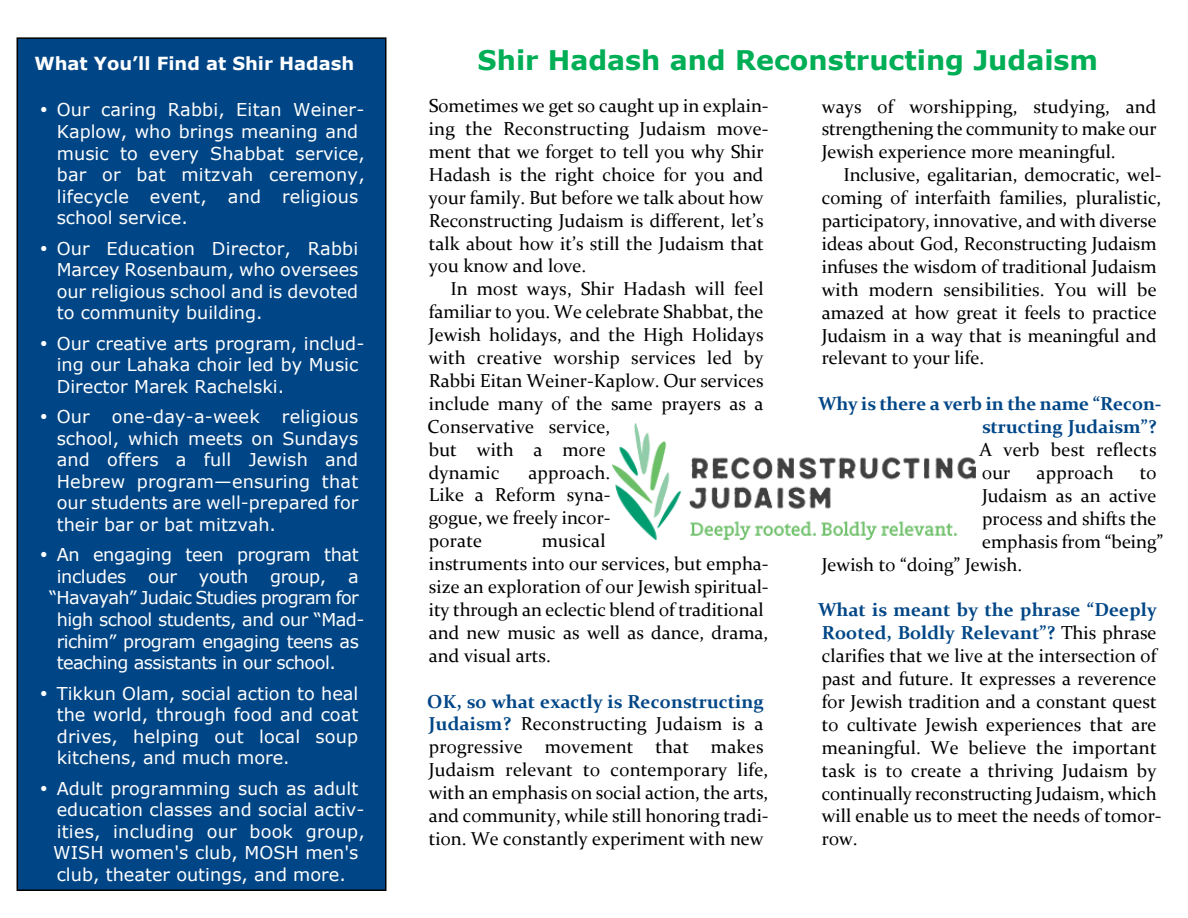
<style>
.page{position:relative;width:1188px;height:918px;background:#fff}
.page>*{position:absolute;margin:0;border:0;box-sizing:border-box;transform-origin:0 0}
.t1{font:700 27px "Verdana";color:#00ae56}
.t2{font:18.75px/23px "Constantia";color:#000}
.t3{font:700 18.75px/23px "Constantia";letter-spacing:-.005em;color:#004686;text-align:right}
.t4{font:700 18px "Verdana";color:#fff}
.t5{font:17.7px/21.5px "Verdana";color:#fff}
.t6{font:17.7px "Verdana";letter-spacing:-.03em;color:#fff}
.t7{font:17.7px "Verdana";letter-spacing:-.02em;color:#fff}
.t8{font:17.7px "Verdana";letter-spacing:-.04em;color:#fff}
.s1{font-weight:700;color:#004686}
</style>
<div class="page">
<div style="left:17px;top:37px;width:369px;height:854px;background:#004686;border:2px solid #000"></div>
<img style="left:612px;top:423px;width:363px;height:116px">
<p class="t4" style="left:34px;top:56px;width:321px">What You’ll Find at Shir Hadash</p>
<p class="t5" style="left:57px;top:101px;width:310px;text-indent:-17px">• Our caring Rabbi, Eitan Weiner-<br>Kaplow, who brings meaning and music to every Shabbat service, bar or bat mitzvah ceremony, lifecycle event, and religious school service.</p>
<p class="t5" style="left:57px;top:239px;width:303px;text-align:justify;text-indent:-17px">• Our Education Director, Rabbi Marcey Rosenbaum, who oversees our religious school and is devoted to community building.</p>
<p class="t5" style="left:57px;top:334px;width:309px;text-indent:-17px">• Our creative arts program, includ&shy;ing our Lahaka choir led by Music<br>Director Marek Rachelski.</p>
<p class="t5" style="left:57px;top:408px;width:303px;text-align:justify;text-indent:-17px">• Our one-day-a-week religious school, which meets on Sundays and offers a full Jewish and Hebrew program—ensuring that our students are well-prepared for their bar or bat mitzvah.</p>
<p class="t7" style="left:40px;top:548px;width:320px">• An engaging teen program that</p>
<p class="t7" style="left:57px;top:569px;width:304px">includes our youth group, a</p>
<p class="t8" style="left:49px;top:591px;width:311px">“Havayah” Judaic Studies program for</p>
<p class="t6" style="left:57px;top:612px;width:309px">high school students, and our “Mad-</p>
<p class="t6" style="left:57px;top:634px;width:304px">richim” program engaging teens as</p>
<p class="t6" style="left:57px;top:655px;width:281px">teaching assistants in our school.</p>
<p class="t5" style="left:57px;top:684px;width:303px;text-align:justify;text-indent:-17px">• Tikkun Olam, social action to heal the world, through food and coat drives, helping out local soup kitchens, and much more.</p>
<p class="t5" style="left:53px;top:779px;width:313px;text-indent:-13px">• Adult programming such as adult education classes and social activ&shy;ities, including our book group, WISH women's club, MOSH men's club, theater outings, and more.</p>
<h1 class="t1" style="left:478px;top:49px;width:622px">Shir Hadash and Reconstructing Judaism</h1>
<p class="t2" style="left:429px;top:96px;width:341px">Sometimes we get so caught up in explain&shy;ing the Reconstructing Judaism move&shy;ment that we forget to tell you why Shir Hadash is the right choice for you and your family. But before we talk about how Reconstructing Judaism is different, let’s talk about how it’s still the Judaism that you know and love.</p>
<p class="t2" style="left:428px;top:279px;width:338px;text-indent:23px">In most ways, Shir Hadash will feel familiar to you. We celebrate Shabbat, the<br>Jewish holidays, and the High Holidays with creative worship services led by<br>Rabbi Eitan Weiner-Kaplow. Our services include many of the same prayers as a<br>Conservative service,<br>but with a more<br>dynamic</p>
<p class="t2" style="left:822px;top:96px;width:336px;text-align:justify">ways of worshipping, studying, and strengthening the community to make our Jewish experience more meaningful.</p>
<p class="t2" style="left:822px;top:165px;width:341px;text-indent:22px">Inclusive, egalitarian, democratic, wel&shy;coming of interfaith families, pluralistic, participatory, innovative, and with diverse ideas about God, Reconstructing Judaism infuses the wisdom of traditional Judaism with modern sensibilities. You will be amazed at how great it feels to practice Judaism in a way that is meaningful and relevant to your life.</p>
<p class="t3" style="left:818px;top:394px;width:345px">Why is there a verb in the name “Recon&shy;structing Judaism”?</p>
<p class="t2" style="left:980px;top:440px;width:179px">A verb best reflects our</p>
<p class="t2" style="left:429px;top:462px;width:183px;text-align:justify;text-indent:100px">approach.<br>Like a Reform syna&shy;gogue, we freely incor&shy;porate</p>
<p class="t2" style="left:1037px;top:463px;width:79px">approach</p>
<p class="t2" style="left:1140px;top:463px;width:18px">to</p>
<p class="t2" style="left:982px;top:486px;width:176px">Judaism as an active</p>
<p class="t2" style="left:982px;top:509px;width:176px">process and shifts the</p>
<p class="t2" style="left:982px;top:531px;width:183px">emphasis from “being”</p>
<p class="t2" style="left:822px;top:554px;width:202px">Jewish to “doing” Jewish.</p>
<p class="t2" style="left:818px;top:600px;width:345px"><span class="s1">What is meant by the phrase “Deeply Rooted, Boldly Relevant”?</span> This phrase clarifies that we live at the intersection of past and future. It expresses a reverence for Jewish tradition and a constant quest to cultivate Jewish experiences that are meaningful. We believe the important task is to create a thriving Judaism by continually reconstructing Judaism, which will enable us to meet the needs of tomor&shy;row.</p>
<p class="t2" style="left:429px;top:531px;width:341px;text-indent:113px">musical<br>instruments into our services, but empha&shy;size an exploration of our Jewish spiritual&shy;ity through an eclectic blend of traditional and new music as well as dance, drama, and visual arts.</p>
<p class="t2" style="left:427px;top:691px;width:343px"><span class="s1">OK, so what exactly is Reconstructing Judaism?</span> Reconstructing Judaism is a progressive movement that makes Judaism relevant to contemporary life, with an emphasis on social action, the arts, and community, while still honoring tradi&shy;tion. We constantly experiment with new</p>
</div>
